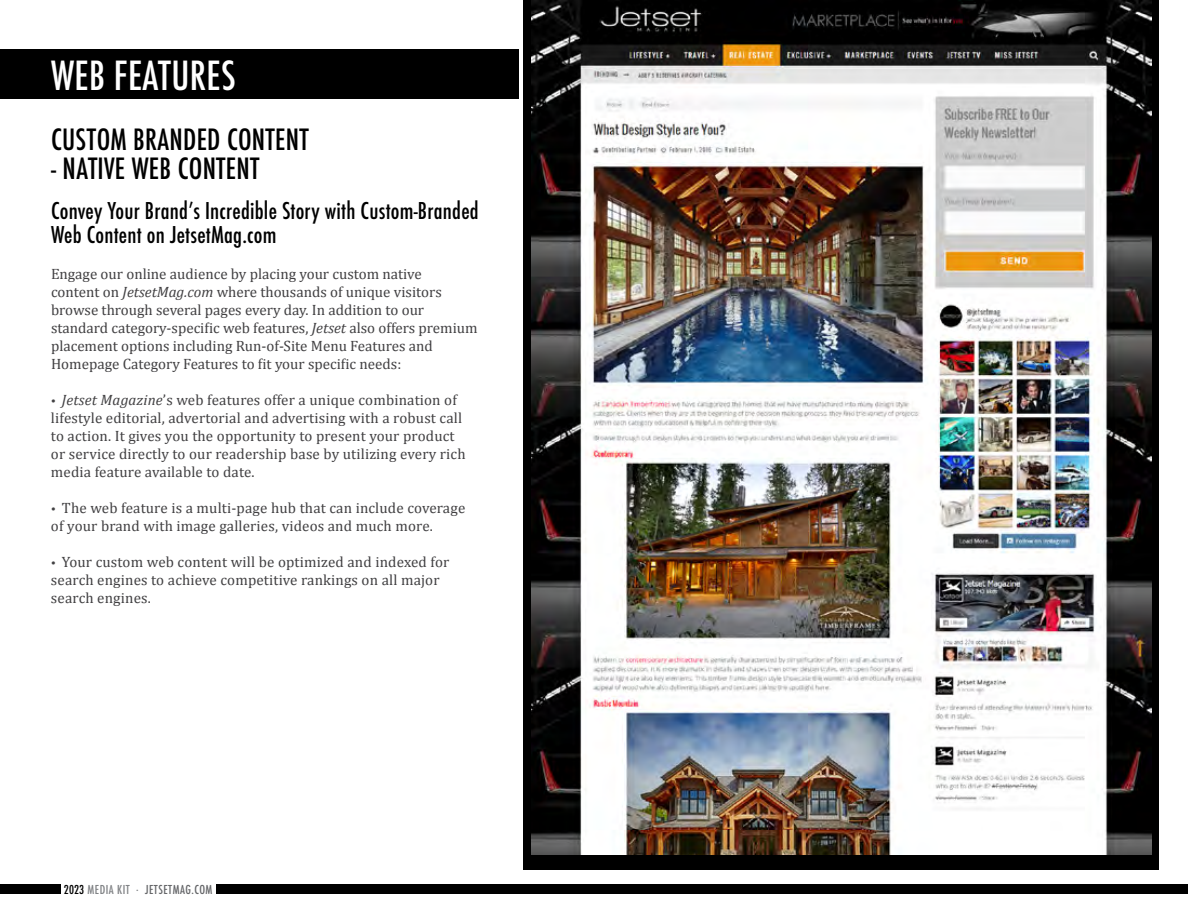
<style>
.page{position:relative;width:1188px;height:918px;background:#fff}
.page>*{position:absolute;margin:0;border:0;box-sizing:border-box;transform-origin:0 0}
.t1{font:500 condensed 39px "Futura";letter-spacing:.01em;color:#fff}
.t2{font:500 condensed 28.5px "Futura";letter-spacing:.01em;color:#000}
.t3{font:500 condensed 22.5px/24px "Futura";letter-spacing:.01em;color:#000}
.t4{font:15px/18px "Cambria";letter-spacing:.01em;color:#414042}
.t5{font:500 condensed 12px "Futura";letter-spacing:.04em;color:#656669}
.s1{font-style:italic}
.s2{font-size:10.5px}
.s3{color:#000}
.s4{color:#808285}
</style>
<div class="page">
<div style="left:217px;top:885px;width:971px;height:9px;background:#000"></div>
<div style="left:0;top:885px;width:61px;height:9px;background:#000"></div>
<div style="left:0;top:50px;width:518px;height:49px;background:#000"></div>
<div style="left:523px;top:0;width:636px;height:870px;background:#000"></div>
<img style="left:532px;top:0;width:620px;height:855px">
<h1 class="t1" style="left:51px;top:50px;width:186px">WEB FEATURES</h1>
<h2 class="t2" style="left:51px;top:122px;width:259px">CUSTOM BRANDED CONTENT</h2>
<h2 class="t2" style="left:51px;top:150px;width:210px">- NATIVE WEB CONTENT</h2>
<h3 class="t3" style="left:51px;top:199px;width:429px">Convey Your Brand’s Incredible Story with Custom-Branded<br>Web Content on JetsetMag.com</h3>
<p class="t4" style="left:51px;top:265px;width:428px">Engage our online audience by placing your custom native<br>content on <span class="s1">JetsetMag.com</span> where thousands of unique visitors browse through several pages every day. In addition to our standard category-specific web features, <span class="s1">Jetset</span> also offers premium placement options including Run-of-Site Menu Features and Homepage Category Features to fit your specific needs:</p>
<p class="t4" style="left:51px;top:391px;width:416px"><span class="s2">•</span> <span class="s1">Jetset Magazine</span>’s web features offer a unique combination of lifestyle editorial, advertorial and advertising with a robust call to action. It gives you the opportunity to present your product or service directly to our readership base by utilizing every rich media feature available to date.</p>
<p class="t4" style="left:51px;top:499px;width:416px"><span class="s2">•</span> The web feature is a multi-page hub that can include coverage of your brand with image galleries, videos and much more.</p>
<p class="t4" style="left:51px;top:553px;width:400px"><span class="s2">•</span> Your custom web content will be optimized and indexed for search engines to achieve competitive rankings on all major search engines.</p>
<p class="t5" style="left:64px;top:882px;width:150px"><span class="s3">2023</span> <span class="s4">MEDIA KIT </span><sup>.</sup> JETSETMAG.COM</p>
</div>
